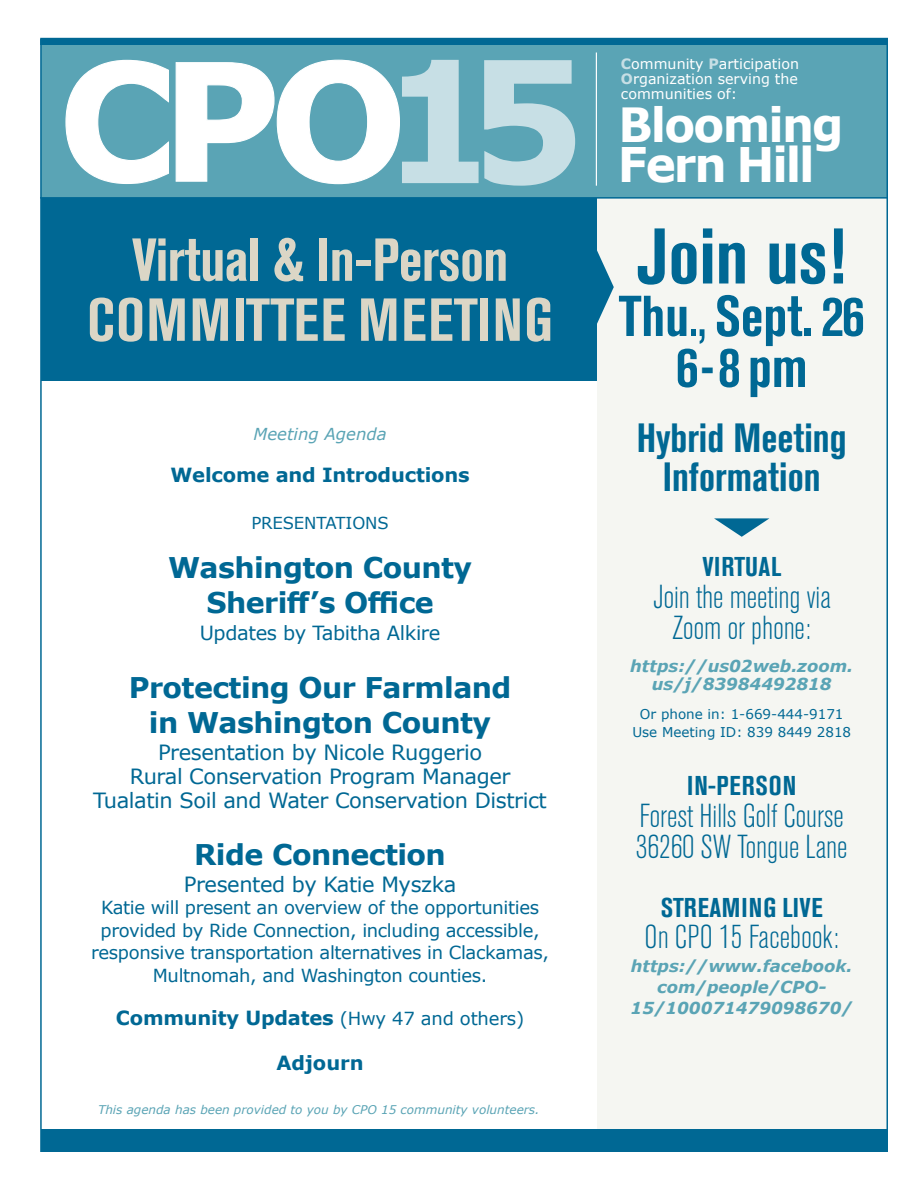
<style>
.page{position:relative;width:918px;height:1188px;background:#fff}
.page>*{position:absolute;margin:0;border:0;box-sizing:border-box;transform-origin:0 0}
.t1{font:700 condensed 78px "Akzidenz Grotesk BE";color:#006894}
.t2{font:700 condensed 60px/60px "Akzidenz Grotesk BE";letter-spacing:-.01em;color:#dbd6c6;text-align:center}
.t3{font:700 condensed 57px/51px "Akzidenz Grotesk BE";color:#006894;text-align:center}
.t4{font:700 47.7px "Verdana";letter-spacing:-.05em;color:#fff;scale:.96 1}
.t5{font:700 47.1px "Verdana";letter-spacing:-.04em;color:#fff;scale:.96 1}
.t6{font:700 condensed 40.5px/39px "Akzidenz Grotesk BE";color:#006894;text-align:center}
.t7{font:300 condensed 33px/31.5px "Akzidenz Grotesk BE";color:#006894;text-align:center}
.t8{font:700 28.5px/34.5px "Verdana";letter-spacing:-.02em;color:#006894;text-align:center}
.t9{font:700 condensed 27px "Akzidenz Grotesk BE";letter-spacing:.02em;color:#006894}
.t10{font:21px/24px "Verdana";letter-spacing:-.02em;color:#006894;text-align:center}
.t11{font:700 19.5px "Verdana";letter-spacing:-.01em;color:#006894}
.t12{font:19.5px "Verdana";letter-spacing:-.02em;color:#006894}
.t13{font:18px/22.5px "Verdana";letter-spacing:-.02em;color:#006894;text-align:center}
.t14{font:italic 700 16.5px/21px "Verdana";color:#5aa4b5;text-align:center}
.t15{font:italic 16.5px "Verdana";color:#5aa4b5}
.t16{font:16.5px "Verdana";letter-spacing:-.01em;color:#006894}
.t17{font:14.25px/15.1px "Verdana";color:#fff;text-align:justify}
.t18{font:13.5px/18px "Verdana";color:#006894;text-align:center}
.t19{font:italic 12px "Verdana";color:#5aa4b5}
.s1{font-weight:700;color:#c7dfe5}
.s2{font-weight:400}
.s3{font-weight:400;font-size:18px}
</style>
<div class="page">
<div style="left:41px;top:191px;width:557px;height:190px;background:#006894"></div>
<div style="left:597px;top:196px;width:289px;height:947px;background:#f5f6f2"></div>
<div style="left:41px;top:44px;width:846px;height:154px;background:#5aa4b5"></div>
<div style="left:40px;top:39px;width:848px;height:6px;background:#006894"></div>
<svg style="left:597px;top:250px;width:17px;height:74px"></svg>
<hr style="left:596px;top:52px;width:1px;height:134px;background:#fff">
<svg style="left:65px;top:59px;width:510px;height:127px"></svg>
<div style="left:42px;top:1130px;width:845px;height:22px;background:#006894"></div>
<hr style="left:40px;top:197px;width:848px;height:2px;background:#006894">
<svg style="left:714px;top:518px;width:55px;height:19px"></svg>
<p class="t17" style="left:621px;top:56px;width:180px"><span class="s1">C</span>ommunity <span class="s1">P</span>articipation <span class="s1">O</span>rganization serving the communities of:</p>
<h3 class="t5" style="left:619px;top:92px;width:236px">Blooming</h3>
<h3 class="t4" style="left:618px;top:131px;width:206px">Fern Hill</h3>
<h2 class="t2" style="left:87px;top:230px;width:467px">Virtual &amp; In-Person<br>COMMITTEE MEETING</h2>
<h1 class="t1" style="left:638px;top:212px;width:210px">Join us!</h1>
<h3 class="t3" style="left:619px;top:291px;width:247px">Thu<span class="s2">.,</span> Sept. 26<br>6-8 pm</h3>
<h3 class="t6" style="left:637px;top:418px;width:211px">Hybrid Meeting<br>Information</h3>
<p class="t15" style="left:254px;top:423px;width:135px">Meeting Agenda</p>
<p class="t11" style="left:171px;top:461px;width:301px">Welcome and Introductions</p>
<p class="t16" style="left:252px;top:511px;width:139px">PRESENTATIONS</p>
<h3 class="t8" style="left:168px;top:550px;width:306px">Washington County<br>Sheriff’s Office</h3>
<p class="t12" style="left:200px;top:619px;width:242px">Updates by Tabitha Alkire</p>
<h3 class="t8" style="left:129px;top:670px;width:384px">Protecting Our Farmland in Washington County</h3>
<p class="t10" style="left:93px;top:740px;width:455px">Presentation by Nicole Ruggerio<br>Rural Conservation Program Manager<br>Tualatin Soil and Water Conservation District</p>
<h3 class="t8" style="left:194px;top:836px;width:253px">Ride Connection</h3>
<p class="t10" style="left:184px;top:872px;width:274px">Presented by Katie Myszka</p>
<p class="t13" style="left:91px;top:896px;width:459px">Katie will present an overview of the opportunities provided by Ride Connection, including accessible, responsive transportation alternatives in Clackamas, Multnomah, and Washington counties.</p>
<p class="t11" style="left:116px;top:1004px;width:410px">Community Updates <span class="s3">(Hwy 47 and others)</span></p>
<p class="t11" style="left:276px;top:1049px;width:89px">Adjourn</p>
<h3 class="t9" style="left:702px;top:551px;width:80px">VIRTUAL</h3>
<h3 class="t7" style="left:653px;top:581px;width:180px">Join the meeting via<br>Zoom or phone:</h3>
<p class="t14" style="left:630px;top:657px;width:224px;line-height:18px">https://us02web.zoom. us/j/83984492818</p>
<p class="t18" style="left:632px;top:704px;width:220px">Or phone in: 1-669-444-9171<br>Use Meeting ID: 839 8449 2818</p>
<h3 class="t9" style="left:687px;top:770px;width:111px">IN-PERSON</h3>
<h3 class="t7" style="left:636px;top:800px;width:213px;text-align:left">Forest Hills Golf Course<br>36260 SW Tongue Lane</h3>
<h3 class="t9" style="left:661px;top:892px;width:163px">STREAMING LIVE</h3>
<h3 class="t7" style="left:645px;top:922px;width:196px">On CPO 15 Facebook:</h3>
<p class="t14" style="left:631px;top:955px;width:224px">https://www.facebook. com/people/CPO-<br>15/100071479098670/</p>
<p class="t19" style="left:98px;top:1101px;width:443px">This agenda has been provided to you by CPO 15 community volunteers.</p>
</div>
